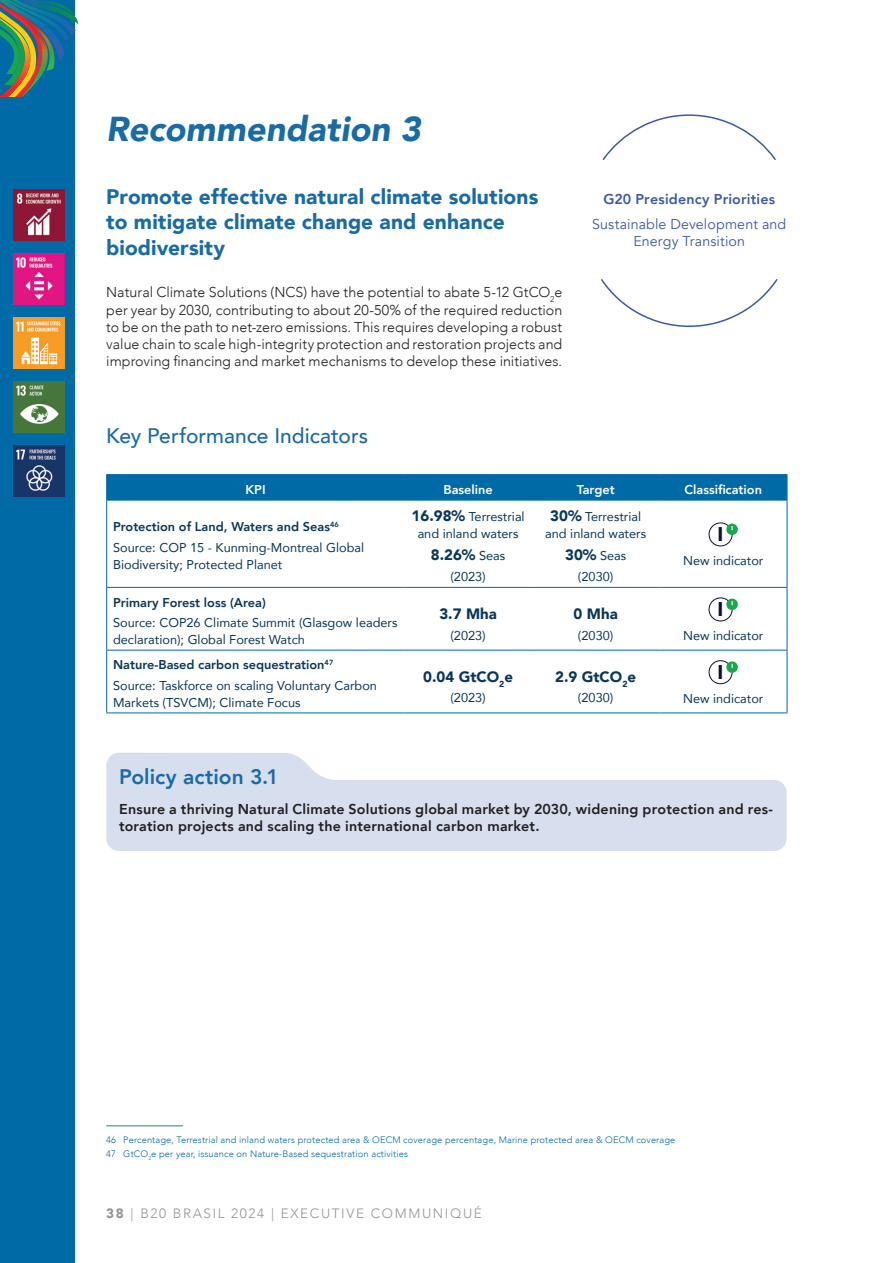
<style>
.page{position:relative;width:893px;height:1263px;background:#fff}
.page>*{position:absolute;margin:0;border:0;box-sizing:border-box;transform-origin:0 0}
.Titulo-1{font:italic 900 34.5px "Avenir";color:#196ba6}
.Subtitulo{font:900 21px/25.2px "Avenir";letter-spacing:.005em;color:#196ba6}
.Subtitulo-2{font:500 21px "Avenir";color:#196ba6}
.Subtitulo-3{font:800 21px "Avenir";color:#196ba6}
.t1{font:900 19.8px "Avenir";color:#0d1129}
.tabela{font:900 15px "Avenir";color:#0a3759}
.Paragrafo{font:300 14.25px/17.2px "Avenir";color:#231f20;text-align:justify}
.Paragrafo-2{font:800 14.25px/17.2px "Avenir";letter-spacing:.015em;color:#231f20}
.priorities{font:14.25px/16.5px "Avenir";letter-spacing:.01em;color:#3c59a7;text-align:center}
.priorities-2{font:800 14.25px "Avenir";letter-spacing:.015em;color:#3c59a7}
.t2{font:300 13.5px "Avenir";letter-spacing:.12em;color:#939598}
.tabela-2{font:12.75px/16.5px "Avenir";color:#0a3759}
.tabela-3{font:800 12.75px "Avenir";color:#0a3759}
.tabela-4{font:800 12.75px "Avenir";color:#fff}
.nota_de_rodapé{font:300 9.3px "Avenir";letter-spacing:.015em;color:#006aa6}
.s1{font-weight:900;font-size:15px}
.s2{font-weight:400;font-size:12.75px}
.s3{font-weight:900}
</style>
<div class="page">
<div style="left:0;top:0;width:75px;height:1263px;background:#006aa6"></div>
<img style="left:69px;top:24px;width:7px;height:11px">
<img style="left:56px;top:24px;width:13px;height:39px">
<img style="left:54px;top:24px;width:2px;height:41px">
<svg style="left:0;top:0;width:54px;height:97px"></svg>
<img style="left:4px;top:0;width:74px;height:24px">
<svg style="left:106px;top:753px;width:681px;height:98px;fill:#d7dfee"></svg>
<hr style="left:106px;top:474px;width:298px;height:1px;background:#006aa6">
<hr style="left:404px;top:474px;width:128px;height:1px;background:#006aa6">
<hr style="left:532px;top:474px;width:127px;height:1px;background:#006aa6">
<hr style="left:659px;top:474px;width:128px;height:1px;background:#006aa6">
<div style="left:106px;top:475px;width:682px;height:25px;background:#006aa6"></div>
<hr style="left:106px;top:500px;width:298px;height:1px;background:#006aa6">
<hr style="left:106px;top:500px;width:1px;height:87px;background:#006aa6">
<hr style="left:404px;top:500px;width:128px;height:1px;background:#006aa6">
<hr style="left:532px;top:500px;width:127px;height:1px;background:#006aa6">
<hr style="left:659px;top:500px;width:128px;height:1px;background:#006aa6">
<hr style="left:787px;top:500px;width:1px;height:87px;background:#006aa6">
<hr style="left:106px;top:587px;width:298px;height:1px;background:#006aa6">
<hr style="left:106px;top:588px;width:1px;height:62px;background:#006aa6">
<hr style="left:404px;top:587px;width:128px;height:1px;background:#006aa6">
<hr style="left:532px;top:587px;width:127px;height:1px;background:#006aa6">
<hr style="left:659px;top:587px;width:128px;height:1px;background:#006aa6">
<hr style="left:787px;top:588px;width:1px;height:62px;background:#006aa6">
<hr style="left:106px;top:650px;width:298px;height:1px;background:#006aa6">
<hr style="left:106px;top:650px;width:1px;height:62px;background:#006aa6">
<hr style="left:404px;top:650px;width:128px;height:1px;background:#006aa6">
<hr style="left:532px;top:650px;width:127px;height:1px;background:#006aa6">
<hr style="left:659px;top:650px;width:128px;height:1px;background:#006aa6">
<hr style="left:787px;top:650px;width:1px;height:62px;background:#006aa6">
<hr style="left:106px;top:712px;width:298px;height:1px;background:#006aa6">
<hr style="left:404px;top:712px;width:128px;height:1px;background:#006aa6">
<hr style="left:532px;top:712px;width:127px;height:1px;background:#006aa6">
<hr style="left:659px;top:712px;width:128px;height:1px;background:#006aa6">
<div style="left:709px;top:522px;width:23px;height:24px;border:1px solid #0d1129;border-radius:50%"></div>
<svg style="left:726px;top:524px;width:12px;height:11px"></svg>
<div style="left:709px;top:597px;width:23px;height:24px;border:1px solid #0d1129;border-radius:50%"></div>
<svg style="left:726px;top:599px;width:12px;height:11px"></svg>
<div style="left:709px;top:660px;width:23px;height:24px;border:1px solid #0d1129;border-radius:50%"></div>
<svg style="left:726px;top:661px;width:12px;height:12px"></svg>
<hr style="left:106px;top:1125px;width:77px;height:1px;background:#157db4">
<svg style="left:601px;top:114px;width:177px;height:213px"></svg>
<img style="left:14px;top:190px;width:51px;height:51px">
<img style="left:14px;top:318px;width:51px;height:51px">
<img style="left:14px;top:445px;width:51px;height:51px">
<img style="left:14px;top:254px;width:51px;height:51px">
<img style="left:14px;top:381px;width:51px;height:51px">
<p class="Titulo-1" style="left:106px;top:100px;width:316px">Recommendation 3</p>
<p class="Subtitulo" style="left:106px;top:184px;width:434px">Promote effective natural climate solutions to mitigate climate change and enhance biodiversity</p>
<p class="Paragrafo" style="left:106px;top:284px;width:458px">Natural Climate Solutions (NCS) have the potential to abate 5-12 GtCO<sub>2</sub>e per year by 2030, contributing to about 20-50% of the required reduction to be on the path to net-zero emissions. This requires developing a robust value chain to scale high-integrity protection and restoration projects and improving financing and market mechanisms to develop these initiatives.</p>
<p class="priorities-2" style="left:603px;top:188px;width:173px">G20 Presidency Priorities</p>
<p class="priorities" style="left:592px;top:217px;width:196px">Sustainable Development and<br>Energy Transition</p>
<p class="Subtitulo-2" style="left:106px;top:417px;width:263px">Key Performance Indicators</p>
<p class="tabela-4" style="left:245px;top:479px;width:22px">KPI</p>
<p class="tabela-4" style="left:443px;top:479px;width:51px">Baseline</p>
<p class="tabela-4" style="left:577px;top:479px;width:39px">Target</p>
<p class="tabela-4" style="left:684px;top:479px;width:79px">Classification</p>
<p class="tabela-3" style="left:113px;top:517px;width:227px">Protection of Land, Waters and Seas<sup>46</sup></p>
<p class="tabela-2" style="left:113px;top:539px;width:253px">Source: COP 15 - Kunming-Montreal Global<br>Biodiversity; Protected Planet</p>
<p class="tabela-2" style="left:412px;top:508px;width:115px;text-align:center"><span class="s1">16.98%</span> Terrestrial and inland waters</p>
<p class="tabela" style="left:431px;top:542px;width:76px">8.26% <span class="s2">Seas</span></p>
<p class="tabela-2" style="left:450px;top:568px;width:37px">(2023)</p>
<p class="tabela-2" style="left:545px;top:508px;width:102px;text-align:center"><span class="s1">30%</span> Terrestrial and inland waters</p>
<p class="tabela-2" style="left:565px;top:547px;width:63px"><span class="s1">30%</span> Seas</p>
<p class="tabela-2" style="left:578px;top:568px;width:37px">(2030)</p>
<h3 class="t1" style="left:718px;top:518px;width:7px">I</h3>
<p class="tabela-2" style="left:683px;top:552px;width:82px">New indicator</p>
<p class="tabela-3" style="left:113px;top:592px;width:154px">Primary Forest loss (Area)</p>
<p class="tabela-2" style="left:113px;top:614px;width:286px">Source: COP26 Climate Summit (Glasgow leaders declaration); Global Forest Watch</p>
<p class="tabela-3" style="left:113px;top:655px;width:222px">Nature-Based carbon sequestration<sup>47</sup></p>
<p class="tabela-2" style="left:113px;top:677px;width:265px">Source: Taskforce on scaling Voluntary Carbon<br>Markets (TSVCM); Climate Focus</p>
<p class="tabela" style="left:439px;top:601px;width:59px">3.7 Mha</p>
<p class="tabela-2" style="left:450px;top:627px;width:37px">(2023)</p>
<p class="tabela" style="left:423px;top:663px;width:91px">0.04 GtCO<sub>2</sub>e</p>
<p class="tabela-2" style="left:450px;top:689px;width:37px">(2023)</p>
<p class="tabela" style="left:574px;top:601px;width:46px">0 Mha</p>
<p class="tabela-2" style="left:578px;top:627px;width:37px">(2030)</p>
<p class="tabela" style="left:555px;top:663px;width:82px">2.9 GtCO<sub>2</sub>e</p>
<p class="tabela-2" style="left:578px;top:689px;width:37px">(2030)</p>
<h3 class="t1" style="left:718px;top:593px;width:7px">I</h3>
<p class="tabela-2" style="left:683px;top:627px;width:82px">New indicator</p>
<h3 class="t1" style="left:718px;top:655px;width:7px">I</h3>
<p class="tabela-2" style="left:683px;top:690px;width:82px">New indicator</p>
<p class="Subtitulo-3" style="left:119px;top:760px;width:161px">Policy action 3.1</p>
<p class="Paragrafo-2" style="left:119px;top:800px;width:655px">Ensure a thriving Natural Climate Solutions global market by 2030, widening protection and res&shy;toration projects and scaling the international carbon market.</p>
<p class="nota_de_rodapé" style="left:106px;top:1135px;width:571px">46 Percentage, Terrestrial and inland waters protected area &amp; OECM coverage percentage, Marine protected area &amp; OECM coverage</p>
<p class="nota_de_rodapé" style="left:106px;top:1148px;width:303px">47 GtCO<sub>2</sub>e per year, issuance on Nature-Based sequestration activities</p>
<p class="t2" style="left:106px;top:1205px;width:377px"><span class="s3">38</span> | B20 BRASIL 2024 | EXECUTIVE COMMUNIQUÉ</p>
</div>
